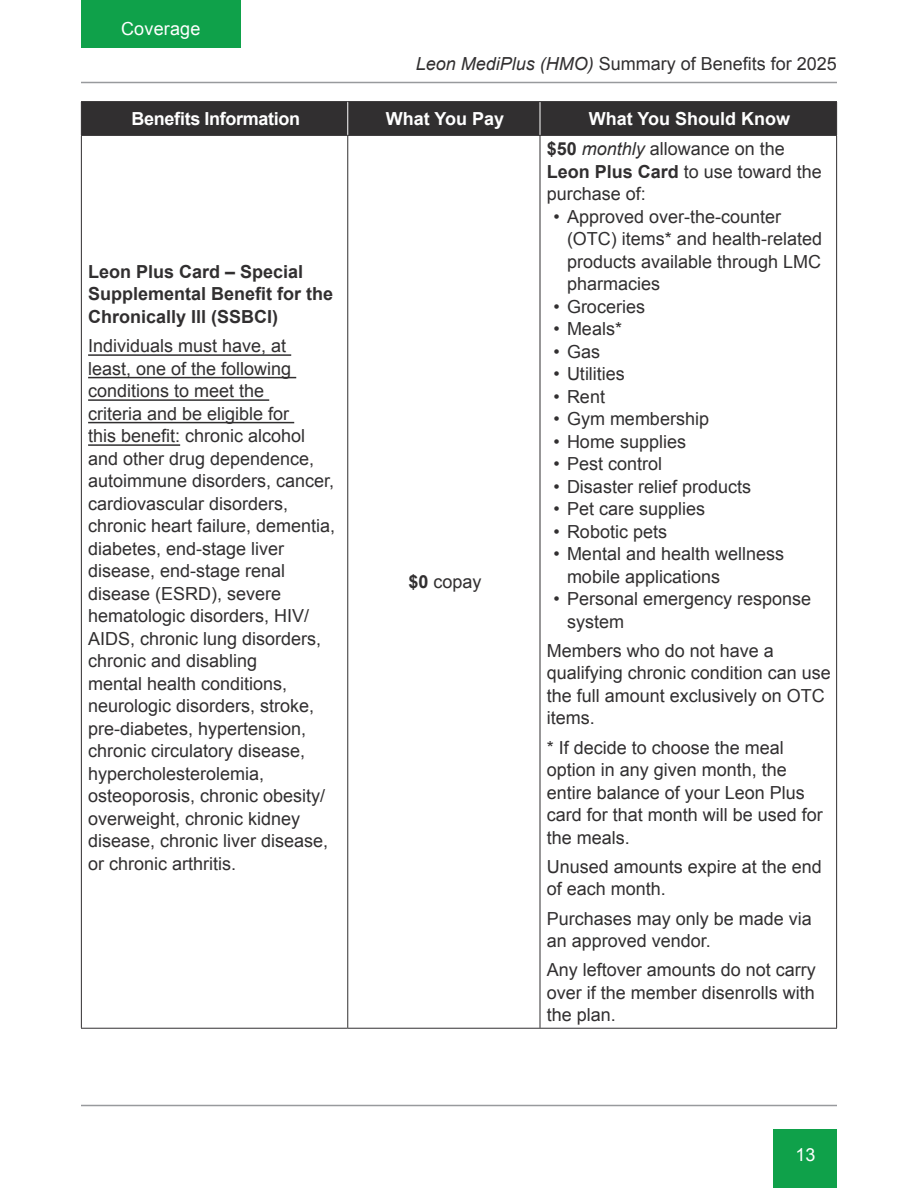
<style>
.page{position:relative;width:918px;height:1188px;background:#fff}
.page>*{position:absolute;margin:0;border:0;box-sizing:border-box;transform-origin:0 0}
.Body{font:18px/22.5px "Arial";color:#312f30}
.Body-2{font:700 18px/22.5px "Arial";color:#312f30}
.t1{font:700 18px "Arial";color:#fff}
.t2{font:700 18px "Arial";letter-spacing:-.02em;color:#fff}
.t3{font:18px "Arial";letter-spacing:.01em;color:#fff}
.s1{font-style:italic}
.s2{font-weight:700}
</style>
<div class="page">
<hr style="left:81px;top:82px;width:756px;height:1px;background:#989a9d">
<hr style="left:81px;top:1105px;width:756px;height:1px;background:#989a9d">
<div style="left:774px;top:1129px;width:63px;height:59px;background:#0fa14a"></div>
<div style="left:81px;top:0;width:160px;height:48px;background:#0fa14a"></div>
<div style="left:82px;top:102px;width:754px;height:33px;background:#312f30"></div>
<hr style="left:347px;top:102px;width:1px;height:33px;background:#fff">
<hr style="left:540px;top:102px;width:1px;height:33px;background:#fff">
<hr style="left:836px;top:136px;width:1px;height:892px;background:#312f30">
<hr style="left:81px;top:136px;width:1px;height:892px;background:#312f30">
<hr style="left:347px;top:136px;width:1px;height:892px;background:#312f30">
<hr style="left:540px;top:136px;width:1px;height:892px;background:#312f30">
<hr style="left:81px;top:1028px;width:267px;height:1px;background:#312f30">
<hr style="left:348px;top:1028px;width:192px;height:1px;background:#312f30">
<hr style="left:540px;top:1028px;width:297px;height:1px;background:#312f30">
<hr style="left:81px;top:101px;width:267px;height:1px;background:#312f30">
<hr style="left:81px;top:102px;width:1px;height:33px;background:#312f30">
<hr style="left:348px;top:101px;width:192px;height:1px;background:#312f30">
<hr style="left:540px;top:101px;width:297px;height:1px;background:#312f30">
<hr style="left:836px;top:102px;width:1px;height:33px;background:#312f30">
<hr style="left:81px;top:135px;width:267px;height:1px;background:#312f30">
<hr style="left:348px;top:135px;width:192px;height:1px;background:#312f30">
<hr style="left:540px;top:135px;width:297px;height:1px;background:#312f30">
<hr style="left:88px;top:354px;width:203px;height:2px;background:#312f30">
<hr style="left:88px;top:377px;width:208px;height:1px;background:#312f30">
<hr style="left:88px;top:399px;width:181px;height:2px;background:#312f30">
<hr style="left:88px;top:422px;width:206px;height:1px;background:#312f30">
<hr style="left:88px;top:444px;width:92px;height:2px;background:#312f30">
<p class="t3" style="left:121px;top:17px;width:81px">Coverage</p>
<p class="Body" style="left:416px;top:53px;width:423px"><span class="s1">Leon MediPlus (HMO)</span> Summary of Benefits for 2025</p>
<p class="t2" style="left:132px;top:107px;width:170px">Benefits Information</p>
<p class="t1" style="left:386px;top:107px;width:120px">What You Pay</p>
<p class="t1" style="left:589px;top:107px;width:203px">What You Should Know</p>
<p class="Body-2" style="left:88px;top:261px;width:247px">Leon Plus Card – Special<br>Supplemental Benefit for the<br>Chronically Ill (SSBCI)</p>
<p class="Body" style="left:88px;top:335px;width:249px">Individuals must have, at<br>least, one of the following conditions to meet the<br>criteria and be eligible for<br>this benefit: chronic alcohol and other drug dependence, autoimmune disorders, cancer, cardiovascular disorders, chronic heart failure, dementia, diabetes, end-stage liver disease, end-stage renal disease (ESRD), severe hematologic disorders, HIV/<br>AIDS, chronic lung disorders, chronic and disabling<br>mental health conditions, neurologic disorders, stroke, pre-diabetes, hypertension, chronic circulatory disease, hypercholesterolemia, osteoporosis, chronic obesity/ overweight, chronic kidney disease, chronic liver disease, or chronic arthritis.</p>
<p class="Body" style="left:409px;top:571px;width:75px"><span class="s2">$0</span> copay</p>
<p class="Body" style="left:547px;top:138px;width:277px"><span class="s2">$50</span> <span class="s1">monthly</span> allowance on the<br><span class="s2">Leon Plus Card</span> to use toward the purchase of:</p>
<p class="Body" style="left:567px;top:205px;width:257px;text-indent:-14px">• Approved over-the-counter (OTC) items* and health-related products available through LMC pharmacies</p>
<p class="Body" style="left:554px;top:295px;width:93px">• Groceries</p>
<p class="Body" style="left:554px;top:318px;width:70px">• Meals*</p>
<p class="Body" style="left:554px;top:340px;width:48px">• Gas</p>
<p class="Body" style="left:554px;top:363px;width:73px">• Utilities</p>
<p class="Body" style="left:554px;top:385px;width:53px">• Rent</p>
<p class="Body" style="left:554px;top:408px;width:157px">• Gym membership</p>
<p class="Body" style="left:554px;top:430px;width:134px">• Home supplies</p>
<p class="Body" style="left:554px;top:453px;width:110px">• Pest control</p>
<p class="Body" style="left:554px;top:475px;width:199px">• Disaster relief products</p>
<p class="Body" style="left:554px;top:498px;width:153px">• Pet care supplies</p>
<p class="Body" style="left:554px;top:520px;width:115px">• Robotic pets</p>
<p class="Body" style="left:567px;top:543px;width:219px;text-indent:-14px">• Mental and health wellness mobile applications</p>
<p class="Body" style="left:567px;top:588px;width:246px;text-indent:-14px">• Personal emergency response system</p>
<p class="Body" style="left:547px;top:640px;width:286px">Members who do not have a qualifying chronic condition can use the full amount exclusively on OTC items.</p>
<p class="Body" style="left:547px;top:736px;width:278px">* If decide to choose the meal option in any given month, the entire balance of your Leon Plus card for that month will be used for the meals.</p>
<p class="Body" style="left:547px;top:856px;width:277px">Unused amounts expire at the end of each month.</p>
<p class="Body" style="left:547px;top:907px;width:267px">Purchases may only be made via an approved vendor.</p>
<p class="Body" style="left:547px;top:959px;width:271px;text-align:justify">Any leftover amounts do not carry over if the member disenrolls with the plan.</p>
<p class="t3" style="left:795px;top:1142px;width:22px">13</p>
</div>
